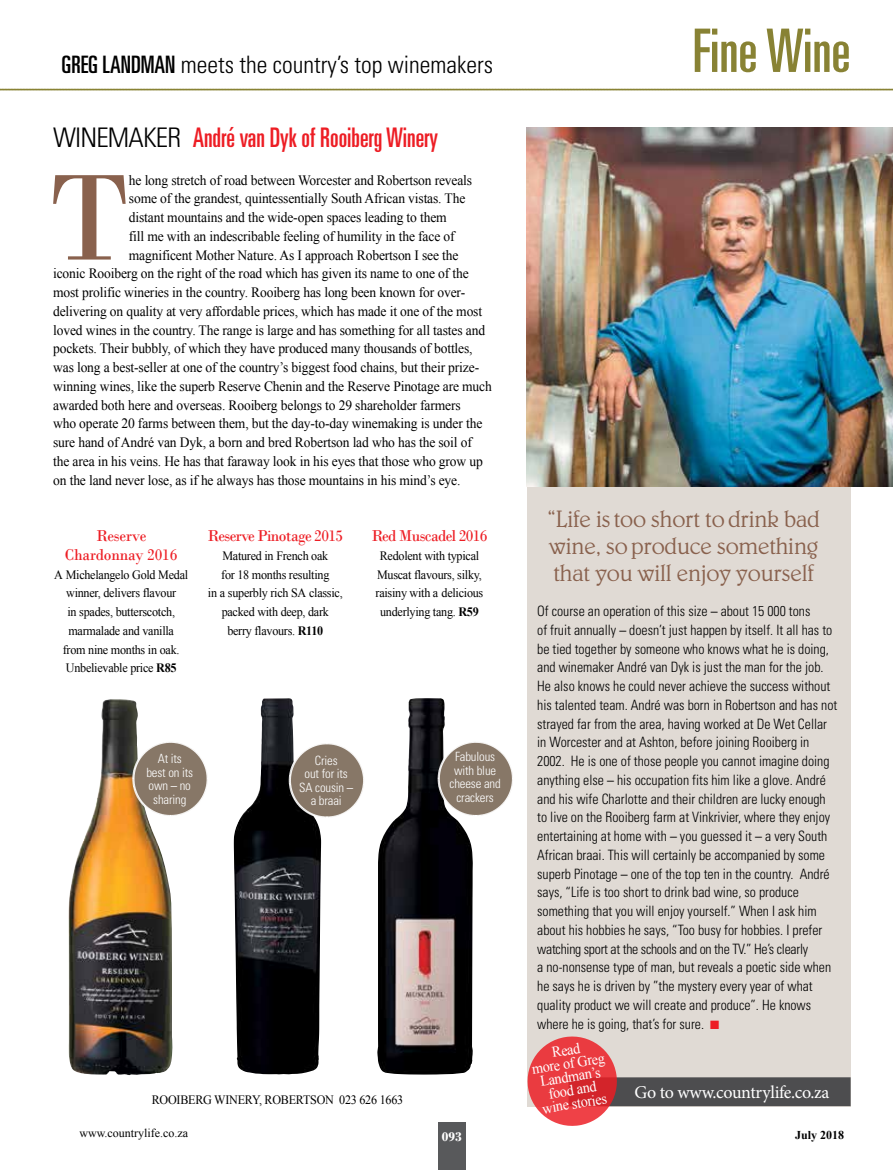
<style>
.page{position:relative;width:893px;height:1170px;background:#fff}
.page>*{position:absolute;margin:0;border:0;box-sizing:border-box;transform-origin:0 0}
.t1{font:128.85px "Bodoni";color:#89614d;scale:.95 1}
.t2{font:ultra-condensed 60px "Univers LT Std";letter-spacing:-.005em;color:#888234;scale:.95 1}
.t3{font:ultra-condensed 27px "Univers LT Std";color:#ed1d24;scale:.95 1}
.t4{font:300 24px/27px "Belwe Std";letter-spacing:-.01em;color:#89614d;text-align:justify;scale:.95 1}
.t5{font:300 condensed 24px "Univers LT Std";color:#000}
.t6{font:18px "Minion Pro";letter-spacing:-.02em;color:#fff}
.t7{font:16.5px "Bodoni";letter-spacing:-.04em;color:#ed1d24;scale:.95 1}
.t8{font:16.5px/18.8px "Bodoni";letter-spacing:-.01em;color:#ed1d24;text-align:center;scale:.95 1}
.t9{font:15px/13.5px "Times New Roman";color:#fff;text-align:center;scale:.95 1}
.t10{font:300 condensed 14.25px/18.8px "Univers LT Std";color:#000}
.t11{font:14.25px "Times New Roman";letter-spacing:-.01em;color:#000;scale:.95 1}
.t12{font:700 13.5px "Bodoni";color:#fff}
.t13{font:12.75px/18.8px "Times New Roman";letter-spacing:-.02em;color:#000;text-align:center;scale:.95 1}
.t14{font:300 condensed 12.75px/13.5px "Univers LT Std";letter-spacing:-.01em;color:#fff;text-align:center}
.t15{font:12px "Times New Roman";color:#000}
.t16{font:700 12px "Times New Roman";color:#000}
.s1{font-weight:400;font-stretch:ultra-condensed}
.s2{font-weight:300;font-stretch:condensed;color:#000}
.s3{font-weight:700}
.s4{font-stretch:normal}
.s5{color:#ed1d24}
</style>
<div class="page">
<img style="left:377px;top:698px;width:96px;height:376px">
<img style="left:68px;top:699px;width:105px;height:376px">
<img style="left:234px;top:698px;width:87px;height:376px">
<div style="left:527px;top:483px;width:323px;height:623px;background:#e0dad4"></div>
<img style="left:527px;top:128px;width:366px;height:358px">
<svg style="left:132px;top:740px;width:76px;height:77px"></svg>
<svg style="left:288px;top:741px;width:76px;height:78px"></svg>
<svg style="left:437px;top:740px;width:76px;height:77px"></svg>
<div style="left:569px;top:1077px;width:282px;height:29px;background:#4d4d4f"></div>
<svg style="left:527px;top:1036px;width:93px;height:90px"></svg>
<div style="left:438px;top:1122px;width:28px;height:47px;background:#58595b"></div>
<svg style="left:0;top:88px;width:893px;height:3px;background:#bbb88c"></svg>
<h3 class="t5" style="left:62px;top:50px;width:433px"><span class="s1">Greg Landman</span> meets the country’s top winemakers</h3>
<h3 class="t3" style="left:53px;top:122px;width:407px"><span class="s2">WINEmaker</span> André van Dyk of Rooiberg Winery</h3>
<h1 class="t1" style="left:50px;top:141px;width:85px">T</h1>
<p class="t11" style="left:129px;top:170px;width:363px">he long stretch of road between Worcester and Robertson reveals</p>
<p class="t11" style="left:129px;top:189px;width:356px">some of the grandest, quintessentially South African vistas. The</p>
<p class="t11" style="left:129px;top:208px;width:336px">distant mountains and the wide-open spaces leading to them</p>
<p class="t11" style="left:129px;top:226px;width:344px">fill me with an indescribable feeling of humility in the face of</p>
<p class="t11" style="left:129px;top:245px;width:348px">magnificent Mother Nature. As I approach Robertson I see the</p>
<p class="t11" style="left:53px;top:264px;width:439px">iconic Rooiberg on the right of the road which has given its name to one of the</p>
<p class="t11" style="left:53px;top:283px;width:435px">most prolific wineries in the country. Rooiberg has long been known for over-</p>
<p class="t11" style="left:53px;top:301px;width:453px">delivering on quality at very affordable prices, which has made it one of the most</p>
<p class="t11" style="left:53px;top:320px;width:456px">loved wines in the country. The range is large and has something for all tastes and</p>
<p class="t11" style="left:53px;top:339px;width:443px">pockets. Their bubbly, of which they have produced many thousands of bottles,</p>
<p class="t11" style="left:53px;top:358px;width:450px">was long a best-seller at one of the country’s biggest food chains, but their prize-</p>
<p class="t11" style="left:53px;top:376px;width:463px">winning wines, like the superb Reserve Chenin and the Reserve Pinotage are much</p>
<p class="t11" style="left:53px;top:395px;width:430px">awarded both here and overseas. Rooiberg belongs to 29 shareholder farmers</p>
<p class="t11" style="left:53px;top:414px;width:453px">who operate 20 farms between them, but the day-to-day winemaking is under the</p>
<p class="t11" style="left:53px;top:433px;width:442px">sure hand of André van Dyk, a born and bred Robertson lad who has the soil of</p>
<p class="t11" style="left:53px;top:451px;width:454px">the area in his veins. He has that faraway look in his eyes that those who grow up</p>
<p class="t11" style="left:53px;top:470px;width:430px">on the land never lose, as if he always has those mountains in his mind’s eye.</p>
<p class="t8" style="left:65px;top:526px;width:120px">Reserve<br>Chardonnay 2016</p>
<p class="t13" style="left:54px;top:564px;width:142px">A Michelangelo Gold Medal winner, delivers flavour<br>in spades, butterscotch, marmalade and vanilla<br>from nine months in oak.<br>Unbelievable price <span class="s3">R85</span></p>
<p class="t7" style="left:208px;top:526px;width:144px">Reserve Pinotage 2015</p>
<p class="t13" style="left:208px;top:546px;width:143px">Matured in French oak<br>for 18 months resulting<br>in a superbly rich SA classic, packed with deep, dark berry flavours. <span class="s3">R110</span></p>
<p class="t7" style="left:371px;top:526px;width:124px">Red Muscadel 2016</p>
<p class="t13" style="left:376px;top:546px;width:115px">Redolent with typical<br>Muscat flavours, silky, raisiny with a delicious underlying tang. <span class="s3">R59</span></p>
<p class="t14" style="left:146px;top:752px;width:48px">At its<br>best on its own <span class="s4">–</span> no sharing</p>
<p class="t14" style="left:299px;top:753px;width:55px">Cries<br>out for its<br>SA cousin <span class="s4">– </span>a braai</p>
<p class="t14" style="left:449px;top:749px;width:53px">Fabulous with blue cheese and crackers</p>
<p class="t13" style="left:152px;top:1089px;width:266px">ROOIBERG WINERY, ROBERTSON 023 626 1663</p>
<h2 class="t2" style="left:693px;top:16px;width:168px">Fine Wine</h2>
<h3 class="t4" style="left:548px;top:505px;width:288px">“Life istoo short todrink bad wine, soproduce something that you will enjoy yourself</h3>
<p class="t10" style="left:537px;top:601px;width:302px">Of course an operation of this size <span class="s4">–</span> about 15 000 tons<br>of fruit annually <span class="s4">–</span> doesn’t just happen by itself. It all has to be tied together by someone who knows what he is doing, and winemaker André van Dyk is just the man for the job.<br>He also knows he could never achieve the success without his talented team. André was born in Robertson and has not strayed far from the area, having worked at De Wet Cellar in Worcester and at Ashton, before joining Rooiberg in 2002. He is one of those people you cannot imagine doing anything else <span class="s4">–</span> his occupation fits him like a glove. André and his wife Charlotte and their children are lucky enough to live on the Rooiberg farm at Vinkrivier, where they enjoy entertaining at home with <span class="s4">–</span> you guessed it <span class="s4">–</span> a very South African braai. This will certainly be accompanied by some superb Pinotage <span class="s4">–</span> one of the top ten in the country. André says, “Life is too short to drink bad wine, so produce something that you will enjoy yourself.” When I ask him about his hobbies he says, “Too busy for hobbies. I prefer watching sport at the schools and on the TV.” He’s clearly<br>a no-nonsense type of man, but reveals a poetic side when he says he is driven by ”the mystery every year of what quality product we will create and produce”. He knows where he is going, that’s for sure. <span class="s5">■</span></p>
<p class="t9" style="left:529px;top:1048px;width:79px;rotate:-9deg">Read<br>more of Greg<br>Landman’s food and wine stories</p>
<p class="t6" style="left:635px;top:1079px;width:196px">Go to www.countrylife.co.za</p>
<p class="t15" style="left:79px;top:1124px;width:110px">www.countrylife.co.za</p>
<p class="t12" style="left:442px;top:1128px;width:21px">093</p>
<p class="t16" style="left:795px;top:1126px;width:51px">July 2018</p>
</div>
